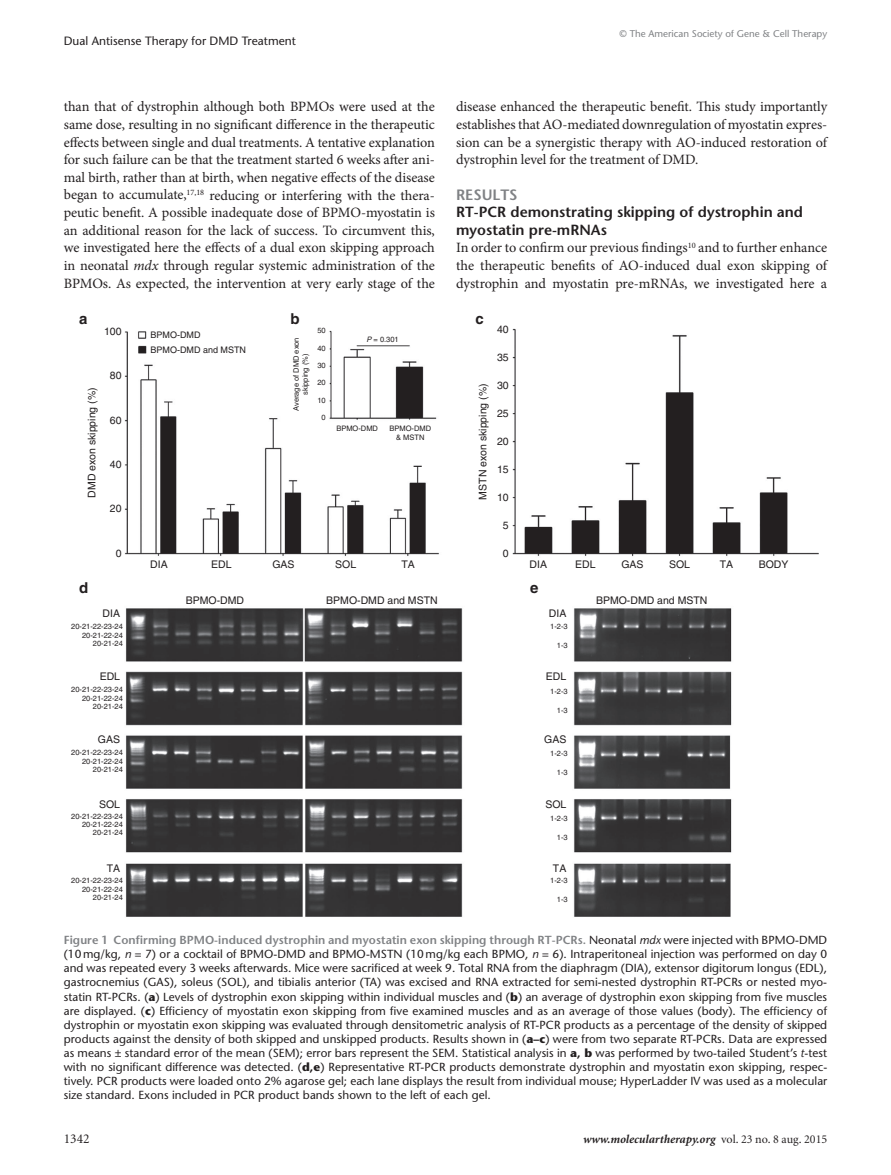
<style>
.page{position:relative;width:891px;height:1175px;background:#fff}
.page>*{position:absolute;margin:0;border:0;box-sizing:border-box;transform-origin:0 0}
.t1{font:600 15px "ITC Stone Sans";color:#808285}
.t2{font:700 15px "Helvetica";color:#231f20}
.t3{font:600 14.7px/17.7px "ITC Stone Sans";color:#231f20}
.t4{font:14.25px/17.7px "Minion Pro";letter-spacing:-.005em;color:#231f20;text-align:justify}
.t5{font:13.5px "Minion";color:#231f20}
.t6{font:italic 700 12px "Minion";color:#231f20}
.t7{font:12px "Stone Sans";color:#231f20}
.t8{font:11.7px/14.1px "Stone Sans";letter-spacing:.005em;color:#231f20;text-align:justify}
.t9{font:600 11.7px "ITC Stone Sans";letter-spacing:.005em;color:#808285}
.t10{font:10.5px "Helvetica";color:#231f20}
.t11{font:9.75px "Stone Sans";color:#808285}
.t12{font:9px/14.7px "Helvetica";color:#231f20}
.t13{font:7.5px/8.4px "Helvetica";color:#231f20;text-align:right}
.s1{font-style:italic}
.s2{font-family:"Stone Sans";font-weight:400;color:#231f20}
.s3{font-family:"Stone Sans";font-weight:400;font-style:italic;color:#231f20}
.s4{font-weight:700}
.s5{font-weight:400;font-style:normal}
</style>
<div class="page">
<img style="left:125px;top:328px;width:694px;height:589px">
<p class="t7" style="left:64px;top:34px;width:234px">Dual Antisense Therapy for DMD Treatment</p>
<p class="t11" style="left:620px;top:28px;width:209px">© The American Society of Gene &amp; Cell Therapy</p>
<p class="t4" style="left:64px;top:98px;width:373px">than that of dystrophin although both BPMOs were used at the same dose, resulting in no significant difference in the therapeutic effects between single and dual treatments. A tentative explanation for such failure can be that the treatment started 6 weeks after ani&shy;mal birth, rather than at birth, when negative effects of the disease began to accumulate,<sup>17,18</sup> reducing or interfering with the thera&shy;peutic benefit. A possible inadequate dose of BPMO-myostatin is an additional reason for the lack of success. To circumvent this, we investigated here the effects of a dual exon skipping approach in neonatal <span class="s1">mdx</span> through regular systemic administration of the BPMOs. As expected, the intervention at very early stage of the</p>
<p class="t4" style="left:456px;top:98px;width:373px">disease enhanced the therapeutic benefit. This study importantly establishes that AO-mediated downregulation of myostatin expres&shy;sion can be a synergistic therapy with AO-induced restoration of dystrophin level for the treatment of DMD.</p>
<p class="t1" style="left:456px;top:185px;width:63px">RESULTS</p>
<p class="t3" style="left:456px;top:203px;width:349px">RT-PCR demonstrating skipping of dystrophin and myostatin pre-mRNAs</p>
<p class="t4" style="left:456px;top:239px;width:373px">In order to confirm our previous findings<sup>10</sup> and to further enhance the therapeutic benefits of AO-induced dual exon skipping of dystrophin and myostatin pre-mRNAs, we investigated here a</p>
<p class="t2" style="left:79px;top:309px;width:10px">a</p>
<p class="t10" style="left:104px;top:325px;width:19px">100</p>
<p class="t10" style="left:110px;top:369px;width:13px">80</p>
<p class="t10" style="left:110px;top:414px;width:13px">60</p>
<p class="t10" style="left:110px;top:458px;width:13px">40</p>
<p class="t10" style="left:86px;top:498px;width:112px;rotate:-90deg">DMD exon skipping (%)</p>
<p class="t10" style="left:110px;top:502px;width:13px">20</p>
<p class="t10" style="left:116px;top:547px;width:7px">0</p>
<p class="t12" style="left:151px;top:327px;width:97px">BPMO-DMD<br>BPMO-DMD and MSTN</p>
<p class="t2" style="left:290px;top:309px;width:11px">b</p>
<p class="t2" style="left:475px;top:309px;width:10px">c</p>
<p class="t13" style="left:292px;top:411px;width:75px;line-height:9px;text-align:center;rotate:-90deg">Average of DMD exon skipping (%)</p>
<p class="t13" style="left:317px;top:326px;width:10px">50</p>
<p class="t13" style="left:317px;top:344px;width:10px">40</p>
<p class="t13" style="left:317px;top:361px;width:10px">30</p>
<p class="t13" style="left:317px;top:378px;width:10px">20</p>
<p class="t13" style="left:317px;top:396px;width:10px">10</p>
<p class="t13" style="left:322px;top:413px;width:6px">0</p>
<p class="t13" style="left:366px;top:335px;width:34px"><span class="s1">P</span> = 0.301</p>
<p class="t13" style="left:336px;top:424px;width:43px">BPMO-DMD</p>
<p class="t13" style="left:389px;top:424px;width:43px;line-height:9px;text-align:center">BPMO-DMD &amp; MSTN</p>
<p class="t10" style="left:477px;top:499px;width:118px;rotate:-90deg">MSTN exon skipping (%)</p>
<p class="t10" style="left:497px;top:323px;width:13px">40</p>
<p class="t10" style="left:497px;top:351px;width:13px">35</p>
<p class="t10" style="left:497px;top:379px;width:13px">30</p>
<p class="t10" style="left:497px;top:407px;width:13px">25</p>
<p class="t10" style="left:497px;top:435px;width:13px">20</p>
<p class="t10" style="left:497px;top:463px;width:13px">15</p>
<p class="t10" style="left:497px;top:491px;width:13px">10</p>
<p class="t10" style="left:503px;top:519px;width:7px">5</p>
<p class="t10" style="left:503px;top:547px;width:7px">0</p>
<p class="t10" style="left:272px;top:558px;width:24px">GAS</p>
<p class="t10" style="left:335px;top:558px;width:23px">SOL</p>
<p class="t10" style="left:401px;top:558px;width:15px">TA</p>
<p class="t10" style="left:530px;top:558px;width:19px">DIA</p>
<p class="t10" style="left:150px;top:558px;width:19px">DIA</p>
<p class="t10" style="left:211px;top:558px;width:22px">EDL</p>
<p class="t10" style="left:186px;top:594px;width:60px">BPMO-DMD</p>
<p class="t2" style="left:79px;top:579px;width:11px">d</p>
<p class="t2" style="left:530px;top:579px;width:10px">e</p>
<p class="t10" style="left:326px;top:594px;width:113px">BPMO-DMD and MSTN</p>
<p class="t10" style="left:549px;top:607px;width:19px">DIA</p>
<p class="t10" style="left:103px;top:607px;width:19px">DIA</p>
<p class="t13" style="left:71px;top:622px;width:53px">20-21-22-23-24</p>
<p class="t13" style="left:550px;top:622px;width:19px">1-2-3</p>
<p class="t13" style="left:557px;top:640px;width:12px">1-3</p>
<p class="t13" style="left:82px;top:631px;width:42px">20-21-22-24<br>20-21-24</p>
<p class="t10" style="left:575px;top:558px;width:22px">EDL</p>
<p class="t10" style="left:621px;top:558px;width:24px">GAS</p>
<p class="t10" style="left:669px;top:558px;width:23px">SOL</p>
<p class="t10" style="left:720px;top:558px;width:15px">TA</p>
<p class="t10" style="left:759px;top:558px;width:31px">BODY</p>
<p class="t10" style="left:596px;top:594px;width:113px">BPMO-DMD and MSTN</p>
<p class="t10" style="left:100px;top:670px;width:22px">EDL</p>
<p class="t10" style="left:546px;top:670px;width:22px">EDL</p>
<p class="t13" style="left:71px;top:685px;width:53px">20-21-22-23-24<br>20-21-22-24<br>20-21-24</p>
<p class="t10" style="left:98px;top:733px;width:24px">GAS</p>
<p class="t13" style="left:71px;top:748px;width:53px">20-21-22-23-24<br>20-21-22-24<br>20-21-24</p>
<p class="t13" style="left:550px;top:687px;width:19px">1-2-3</p>
<p class="t13" style="left:557px;top:706px;width:12px">1-3</p>
<p class="t13" style="left:550px;top:749px;width:19px">1-2-3</p>
<p class="t13" style="left:557px;top:768px;width:12px">1-3</p>
<p class="t10" style="left:544px;top:733px;width:24px">GAS</p>
<p class="t10" style="left:99px;top:798px;width:23px">SOL</p>
<p class="t10" style="left:545px;top:798px;width:23px">SOL</p>
<p class="t13" style="left:71px;top:811px;width:53px">20-21-22-23-24<br>20-21-22-24<br>20-21-24</p>
<p class="t10" style="left:107px;top:862px;width:15px">TA</p>
<p class="t13" style="left:71px;top:876px;width:53px">20-21-22-23-24<br>20-21-22-24<br>20-21-24</p>
<p class="t13" style="left:550px;top:814px;width:19px">1-2-3</p>
<p class="t13" style="left:557px;top:832px;width:12px">1-3</p>
<p class="t13" style="left:550px;top:876px;width:19px">1-2-3</p>
<p class="t13" style="left:557px;top:895px;width:12px">1-3</p>
<p class="t10" style="left:553px;top:862px;width:15px">TA</p>
<p class="t9" style="left:64px;top:933px;width:765px">Figure 1 Confirming BPMO-induced dystrophin and myostatin exon skipping through RT-PCRs. <span class="s2">Neonatal</span> <span class="s3">mdx</span> <span class="s2">were injected with BPMO-DMD</span></p>
<p class="t8" style="left:64px;top:947px;width:765px">(10mg/kg, <span class="s1">n</span> = 7) or a cocktail of BPMO-DMD and BPMO-MSTN (10mg/kg each BPMO, <span class="s1">n</span> = 6). Intraperitoneal injection was performed on day 0 and was repeated every 3 weeks afterwards. Mice were sacrificed at week 9. Total RNA from the diaphragm (DIA), extensor digitorum longus (EDL), gastrocnemius (GAS), soleus (SOL), and tibialis anterior (TA) was excised and RNA extracted for semi-nested dystrophin RT-PCRs or nested myo&shy;statin RT-PCRs. (<span class="s4">a</span>) Levels of dystrophin exon skipping within individual muscles and (<span class="s4">b</span>) an average of dystrophin exon skipping from five muscles are displayed. (<span class="s4">c</span>) Efficiency of myostatin exon skipping from five examined muscles and as an average of those values (body). The efficiency of dystrophin or myostatin exon skipping was evaluated through densitometric analysis of RT-PCR products as a percentage of the density of skipped products against the density of both skipped and unskipped products. Results shown in (<span class="s4">a–c</span>) were from two separate RT-PCRs. Data are expressed as means ± standard error of the mean (SEM); error bars represent the SEM. Statistical analysis in <span class="s4">a, b</span> was performed by two-tailed Student’s <span class="s1">t</span>-test with no significant difference was detected. (<span class="s4">d,e</span>) Representative RT-PCR products demonstrate dystrophin and myostatin exon skipping, respec&shy;tively. PCR products were loaded onto 2% agarose gel; each lane displays the result from individual mouse; HyperLadder IV was used as a molecular size standard. Exons included in PCR product bands shown to the left of each gel.</p>
<p class="t5" style="left:64px;top:1132px;width:27px">1342</p>
<p class="t6" style="left:583px;top:1133px;width:246px">www.moleculartherapy.org <span class="s5">vol. 23 no. 8 aug. 2015</span></p>
</div>
